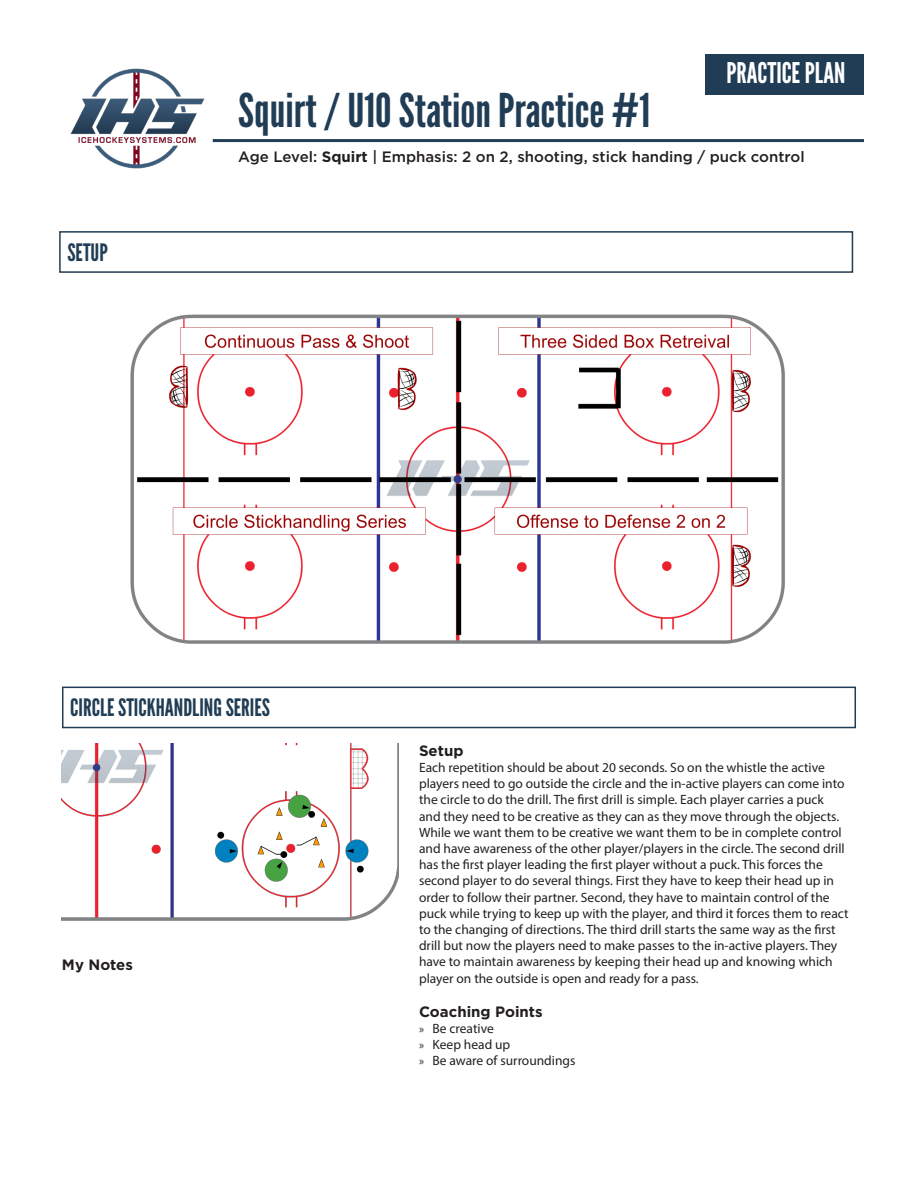
<style>
.page{position:relative;width:918px;height:1188px;background:#fff}
.page>*{position:absolute;margin:0;border:0;box-sizing:border-box;transform-origin:0 0}
.t1{font:46.5px "League Gothic";color:#203d55}
.t2{font:28.5px "League Gothic";color:#fff}
.t3{font:24px "League Gothic";color:#203d55}
.t4{font:500 15px "Gotham";color:#231f20}
.t5{font:700 15px "Gotham";color:#231f20}
.t6{font:13.5px/16.2px "Myriad Pro";color:#231f20}
.s1{font-weight:700}
.s2{font-size:12px}
</style>
<div class="page">
<hr style="left:213px;top:139px;width:651px;height:3px;background:#203d55">
<div style="left:705px;top:54px;width:159px;height:40px;background:#203d55"></div>
<div style="left:59px;top:231px;width:794px;height:42px;border:2px solid #203d55"></div>
<div style="left:62px;top:687px;width:794px;height:41px;border:2px solid #203d55"></div>
<img style="left:130px;top:314px;width:655px;height:330px">
<img style="left:62px;top:744px;width:336px;height:177px">
<img style="left:70px;top:68px;width:150px;height:101px">
<h1 class="t1" style="left:238px;top:83px;width:414px">Squirt / U10 Station Practice #1</h1>
<h2 class="t2" style="left:727px;top:56px;width:120px">PRACTICE PLAN</h2>
<h3 class="t3" style="left:67px;top:238px;width:42px">SETUP</h3>
<p class="t4" style="left:238px;top:147px;width:568px">Age Level: <span class="s1">Squirt</span> | Emphasis: 2 on 2, shooting, stick handing / puck control</p>
<h3 class="t3" style="left:70px;top:693px;width:201px">CIRCLE STICKHANDLING SERIES</h3>
<p class="t5" style="left:62px;top:955px;width:73px">My Notes</p>
<p class="t5" style="left:419px;top:741px;width:46px">Setup</p>
<p class="t6" style="left:419px;top:759px;width:431px">Each repetition should be about 20 seconds. So on the whistle the active players need to go outside the circle and the in-active players can come into the circle to do the drill. The first drill is simple. Each player carries a puck and they need to be creative as they can as they move through the objects.<br>While we want them to be creative we want them to be in complete control and have awareness of the other player/players in the circle. The second drill has the first player leading the first player without a puck. This forces the second player to do several things. First they have to keep their head up in order to follow their partner. Second, they have to maintain control of the puck while trying to keep up with the player, and third it forces them to react to the changing of directions. The third drill starts the same way as the first drill but now the players need to make passes to the in-active players. They have to maintain awareness by keeping their head up and knowing which player on the outside is open and ready for a pass.</p>
<p class="t5" style="left:419px;top:1002px;width:125px">Coaching Points</p>
<p class="t6" style="left:419px;top:1020px;width:158px"><span class="s2">»</span> Be creative<br><span class="s2">»</span> Keep head up<br><span class="s2">»</span> Be aware of surroundings</p>
</div>
